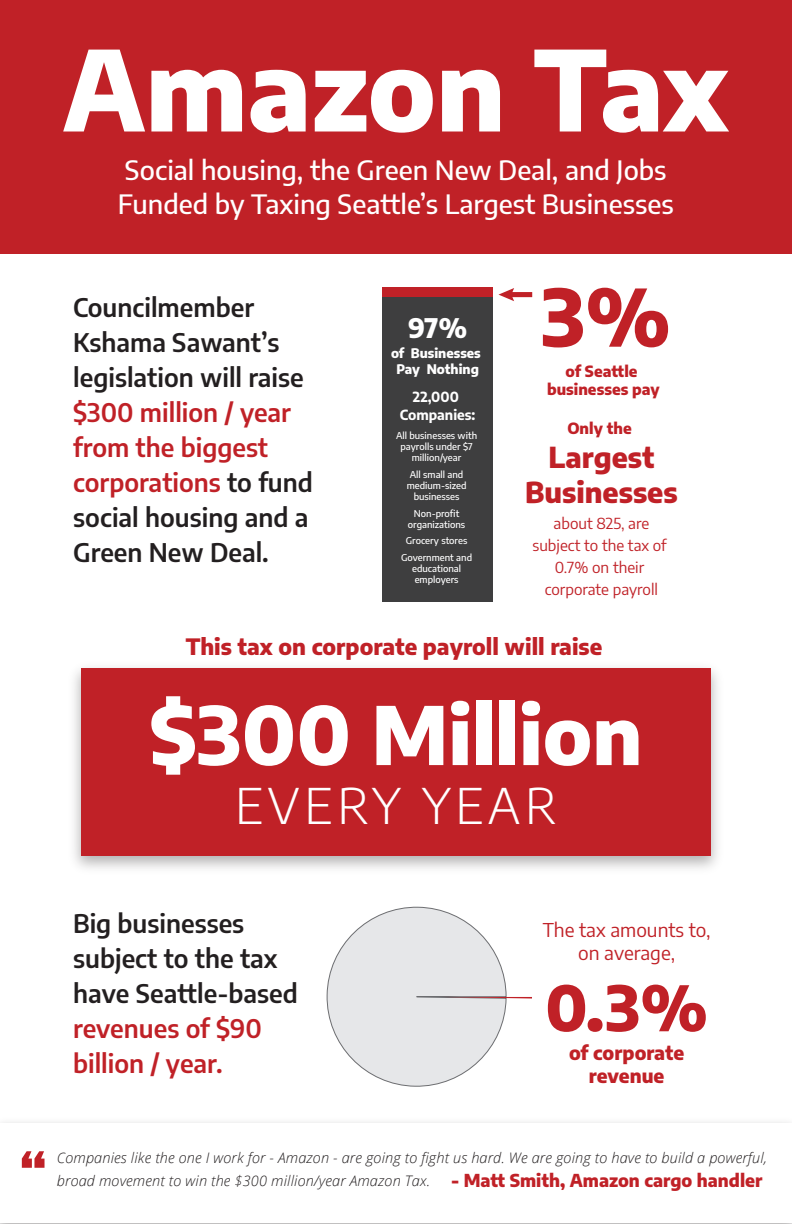
<style>
.page{position:relative;width:792px;height:1224px;background:#fff}
.page>*{position:absolute;margin:0;border:0;box-sizing:border-box;transform-origin:0 0}
.t1{font:800 110.7px "Encode Sans";color:#fff}
.t2{font:800 80px "Encode Sans";color:#fff}
.t3{font:800 78.7px "Encode Sans";color:#c02127}
.t4{font:800 62.3px "Encode Sans";color:#c02127}
.t5{font:300 49.2px "Encode Sans";letter-spacing:.1em;color:#fff}
.t6{font:800 28.4px/35.1px "Encode Sans";color:#c02127;text-align:center}
.t7{font:500 26.7px/34px "Encode Sans";color:#fff}
.t8{font:800 26.5px "Encode Sans";color:#fff}
.t9{font:600 25.2px/35px "Encode Sans";color:#c02127}
.t10{font:600 25.2px/35px "Encode Sans";color:#231f20}
.t11{font:800 22.1px "Encode Sans";color:#c02127}
.t12{font:19.1px/22.9px "Encode Sans";color:#c02127;text-align:center}
.t13{font:800 19.1px/22.9px "Encode Sans";color:#c02127;text-align:center}
.t14{font:15.2px/22px "Encode Sans";color:#c02127;text-align:center}
.t15{font:800 15.2px/18.3px "Encode Sans";color:#c02127;text-align:center}
.t16{font:italic 300 14.5px/23px "Open Sans";letter-spacing:.01em;color:#231f20}
.t17{font:700 13.8px/18.1px "Encode Sans";color:#fff;text-align:center}
.t18{font:800 13px/15.6px "Encode Sans";color:#fff;text-align:center}
.t19{font:500 9.4px/11.3px "Encode Sans";color:#fff;text-align:center}
.s1{color:#231f20}
.s2{font-family:"Encode Sans";font-weight:800;font-style:normal;font-size:17.5px;color:#c02127}
</style>
<div class="page">
<div style="left:0;top:0;width:792px;height:254px;background:#c02127"></div>
<div style="left:509px;top:292px;width:23px;height:5px;background:#c02127"></div>
<svg style="left:499px;top:288px;width:15px;height:13px"></svg>
<div style="left:382px;top:288px;width:111px;height:9px;background:#c02127"></div>
<div style="left:382px;top:297px;width:111px;height:304px;background:#3e3e3f"></div>
<svg style="left:326px;top:906px;width:206px;height:181px"></svg>
<img style="left:74px;top:667px;width:644px;height:202px">
<div style="left:81px;top:669px;width:630px;height:187px;background:#c02127"></div>
<svg style="left:22px;top:1151px;width:23px;height:17px"></svg>
<h1 class="t1" style="left:63px;top:4px;width:667px">Amazon Tax</h1>
<h3 class="t7" style="left:118px;top:151px;width:557px">Social housing, the Green New Deal, and Jobs<br>Funded by Taxing Seattle’s Largest Businesses</h3>
<h3 class="t10" style="left:73px;top:288px;width:232px">Councilmember<br>Kshama Sawant’s legislation will raise</h3>
<h3 class="t9" style="left:73px;top:393px;width:241px">$300 million / year from the biggest corporations <span class="s1">to fund social housing and a<br>Green New Deal.</span></h3>
<h3 class="t8" style="left:408px;top:307px;width:61px">97%</h3>
<p class="t18" style="left:391px;top:345px;width:91px">of Businesses<br>Pay Nothing</p>
<p class="t17" style="left:400px;top:387px;width:77px">22,000<br>Companies:</p>
<p class="t19" style="left:396px;top:429px;width:83px">All businesses with payrolls under $7 million/year</p>
<p class="t19" style="left:407px;top:468px;width:61px">All small and medium-sized businesses</p>
<p class="t19" style="left:408px;top:507px;width:59px">Non-profit organizations</p>
<p class="t19" style="left:401px;top:532px;width:73px;line-height:16.4px">Grocery stores<br>Government and</p>
<p class="t19" style="left:412px;top:562px;width:51px;text-align:left">educational employers</p>
<h3 class="t3" style="left:541px;top:256px;width:131px">3%</h3>
<p class="t15" style="left:547px;top:361px;width:114px">of Seattle businesses pay</p>
<p class="t15" style="left:567px;top:418px;width:66px">Only the</p>
<h3 class="t6" style="left:525px;top:438px;width:154px">Largest<br>Businesses</h3>
<p class="t14" style="left:533px;top:512px;width:136px">about 825, are subject to the tax of<br>0.7% on their corporate payroll</p>
<h3 class="t11" style="left:186px;top:629px;width:418px">This tax on corporate payroll will raise</h3>
<h2 class="t2" style="left:149px;top:673px;width:495px">$300 Million</h2>
<h3 class="t5" style="left:235px;top:772px;width:323px">EVERY YEAR</h3>
<h3 class="t10" style="left:73px;top:905px;width:226px">Big businesses subject to the tax have Seattle-based</h3>
<h3 class="t9" style="left:73px;top:1010px;width:190px">revenues of $90 billion / year.</h3>
<h3 class="t12" style="left:543px;top:918px;width:169px">The tax amounts to, on average,</h3>
<h3 class="t4" style="left:545px;top:959px;width:164px">0.3%</h3>
<h3 class="t13" style="left:569px;top:1040px;width:117px">of corporate revenue</h3>
<p class="t16" style="left:57px;top:1146px;width:712px">Companies like the one I work for - Amazon - are going to fight us hard. We are going to have to build a powerful, broad movement to win the $300 million/year Amazon Tax. <span class="s2">- Matt Smith, Amazon cargo handler</span></p>
</div>
